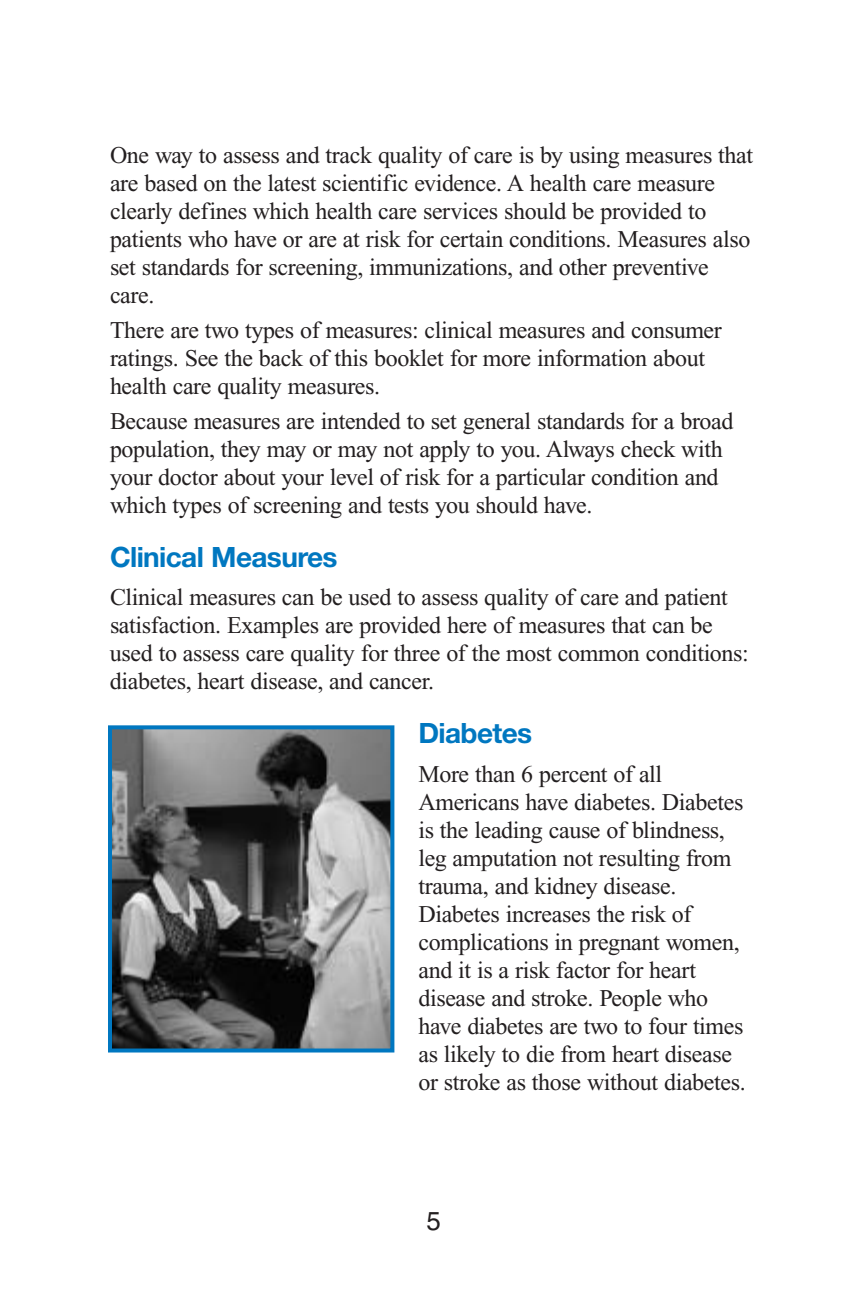
<style>
.page{position:relative;width:864px;height:1296px;background:#fff}
.page>*{position:absolute;margin:0;border:0;box-sizing:border-box;transform-origin:0 0}
.t1{font:700 28px "Helvetica Neue";letter-spacing:-.02em;color:#0077c0}
.t2{font:26px "Helvetica";color:#231f20}
.t3{font:24px/28px "Times New Roman";letter-spacing:-.015em;color:#231f20}
</style>
<div class="page">
<img style="left:113px;top:730px;width:276px;height:318px">
<div style="left:108px;top:725px;width:286px;height:328px;border:4px solid #0077c0"></div>
<p class="t3" style="left:110px;top:143px;width:645px">One way to assess and track quality of care is by using measures that are based on the latest scientific evidence. A health care measure clearly defines which health care services should be provided to patients who have or are at risk for certain conditions. Measures also set standards for screening, immunizations, and other preventive care.</p>
<p class="t3" style="left:110px;top:318px;width:613px">There are two types of measures: clinical measures and consumer ratings. See the back of this booklet for more information about health care quality measures.</p>
<p class="t3" style="left:110px;top:409px;width:625px">Because measures are intended to set general standards for a broad population, they may or may not apply to you. Always check with your doctor about your level of risk for a particular condition and which types of screening and tests you should have.</p>
<p class="t1" style="left:110px;top:547px;width:229px">Clinical Measures</p>
<p class="t3" style="left:110px;top:586px;width:640px">Clinical measures can be used to assess quality of care and patient satisfaction. Examples are provided here of measures that can be used to assess care quality for three of the most common conditions: diabetes, heart disease, and cancer.</p>
<p class="t1" style="left:418px;top:723px;width:115px">Diabetes</p>
<p class="t3" style="left:418px;top:762px;width:329px">More than 6 percent of all<br>Americans have diabetes. Diabetes is the leading cause of blindness, leg amputation not resulting from trauma, and kidney disease.<br>Diabetes increases the risk of complications in pregnant women, and it is a risk factor for heart disease and stroke. People who have diabetes are two to four times as likely to die from heart disease or stroke as those without diabetes.</p>
<p class="t2" style="left:427px;top:1211px;width:16px">5</p>
</div>
